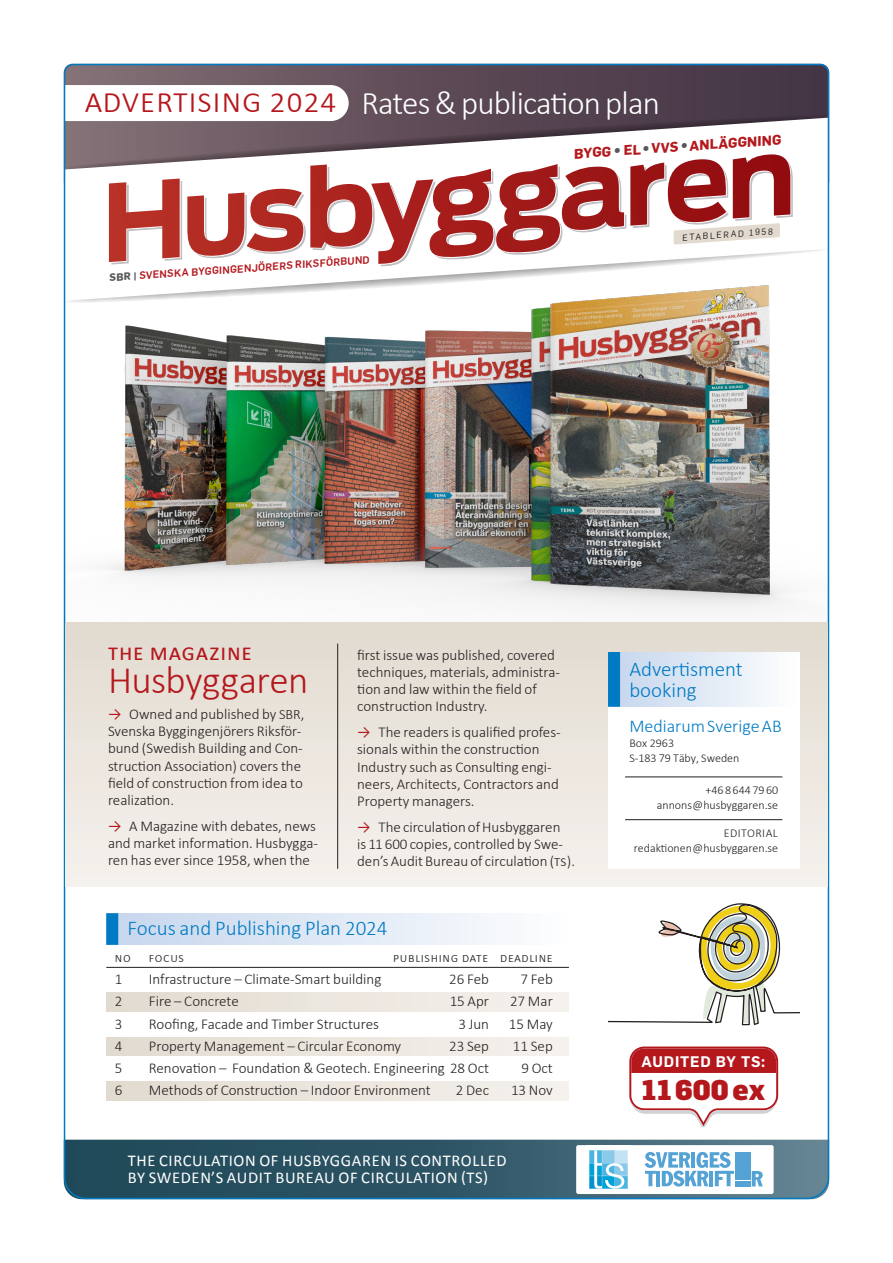
<style>
.page{position:relative;width:893px;height:1263px;background:#fff}
.page>*{position:absolute;margin:0;border:0;box-sizing:border-box;transform-origin:0 0}
.t1{font:300 39px "Calibri";letter-spacing:-.015em;color:#b4181d}
.t2{font:300 33px "Calibri";letter-spacing:-.025em;color:#fff}
.t3{font:900 28.05px "Flama";color:#b4181d}
.t4{font:24px "Calibri";letter-spacing:.03em;color:#b4181d}
.t5{font:300 21px/21px "Calibri";color:#007ac2}
.t6{font:300 18px "Calibri";color:#007ac2}
.t7{font:16.5px/16.5px "Calibri";letter-spacing:.04em;color:#fff}
.t8{font:300 15px/17.2px "Calibri";color:#231f20}
.t9{font:600 15px "Flama";letter-spacing:.05em;color:#fff}
.t10{font:700 13.65px "Flama";color:#b4181d}
.t11{font:300 13.5px "Calibri";letter-spacing:.05em;color:#231f20}
.t12{font:300 12px/15px "Calibri";color:#231f20}
.t13{font:300 12px/15px "Calibri";letter-spacing:.04em;color:#231f20;text-align:right}
.t14{font:500 10.35px "Flama";color:#b4181d}
.t15{font:8.7px "Flama";color:#231f20}
.s1{font-size:36px;color:#b4181d}
.s2{font-size:16.2px;color:#57585a}
.s3{font-weight:700;color:#57585a}
.s4{font-weight:400;color:#b4181d}
.s5{font-size:14.25px}
</style>
<div class="page">
<img style="left:63px;top:63px;width:767px;height:1137px">
<svg style="left:629px;top:1046px;width:149px;height:81px"></svg>
<svg style="left:608px;top:903px;width:191px;height:122px"></svg>
<div style="left:65px;top:623px;width:762px;height:263px;background:linear-gradient(to bottom,#e2dbcf,#f5f2ee)"></div>
<div style="left:106px;top:913px;width:463px;height:32px;background:linear-gradient(to right,#c4d5ed,#fefefe)"></div>
<div style="left:106px;top:913px;width:12px;height:32px;background:#007ac2"></div>
<hr style="left:106px;top:967px;width:463px;height:1px;background:#231f20">
<div style="left:106px;top:992px;width:463px;height:19px;background:linear-gradient(to right,#e2dbcf,#f5f2ee)"></div>
<div style="left:106px;top:1037px;width:463px;height:19px;background:linear-gradient(to right,#e2dbcf,#f5f2ee)"></div>
<div style="left:106px;top:1081px;width:463px;height:19px;background:linear-gradient(to right,#e2dbcf,#f5f2ee)"></div>
<hr style="left:337px;top:644px;width:1px;height:224px;background:#231f20">
<div style="left:608px;top:652px;width:191px;height:217px;background:#fff"></div>
<div style="left:612px;top:652px;width:183px;height:55px;background:linear-gradient(to right,#c5d5ed,#fdfefe)"></div>
<div style="left:608px;top:652px;width:12px;height:55px;background:#007ac2"></div>
<hr style="left:625px;top:776px;width:157px;height:1px;background:#231f20">
<hr style="left:625px;top:819px;width:157px;height:1px;background:#231f20">
<h2 class="t2" style="left:85px;top:82px;width:576px"><span class="s1">advertising 2024</span> Rates &amp; publication plan</h2>
<p class="t10" style="left:573px;top:144px;width:209px;rotate:-4deg">BYGG <span class="s2">•</span> EL <span class="s2">•</span> VVS <span class="s2">•</span> ANLÄGGNING</p>
<p class="t14" style="left:109px;top:270px;width:262px;rotate:-4deg"><span class="s3">SBR |</span> SVENSKA BYGGINGENJÖRERS RIKSFÖRBUND</p>
<p class="t15" style="left:682px;top:231px;width:92px;rotate:-4deg">ETABLERAD 1958</p>
<h3 class="t4" style="left:108px;top:637px;width:146px">the magazine</h3>
<h1 class="t1" style="left:108px;top:656px;width:202px">Husbyggaren</h1>
<p class="t8" style="left:108px;top:704px;width:198px"><span class="s4">→</span> Owned and published by <span class="s5">SBR</span>,<br>Svenska Byggingenjörers Riksför&shy;bund (Swedish Building and Con&shy;struction Association) covers the field of construction from idea to realization.</p>
<p class="t8" style="left:108px;top:816px;width:212px"><span class="s4">→</span> A Magazine with debates, news and market information. Husbygga&shy;ren has ever since 1958, when the</p>
<p class="t8" style="left:357px;top:645px;width:204px">first issue was published, covered techniques, materials, administra&shy;tion and law within the field of construction Industry.</p>
<p class="t8" style="left:357px;top:723px;width:205px"><span class="s4">→</span> The readers is qualified profes&shy;sionals within the construction<br>Industry such as Consulting engi&shy;neers, Architects, Contractors and<br>Property managers.</p>
<p class="t8" style="left:357px;top:818px;width:219px"><span class="s4">→</span> The circulation of Husbyggaren<br>is 11600 copies, controlled by Swe&shy;den’s Audit Bureau of circulation (ts).</p>
<h3 class="t5" style="left:128px;top:917px;width:262px">Focus and Publishing Plan 2024</h3>
<p class="t11" style="left:115px;top:949px;width:17px">no</p>
<p class="t11" style="left:149px;top:949px;width:37px">focus</p>
<p class="t11" style="left:393px;top:949px;width:161px">publishing date deadline</p>
<p class="t8" style="left:115px;top:970px;width:9px">1</p>
<p class="t8" style="left:149px;top:970px;width:234px">Infrastructure – Climate-Smart building</p>
<p class="t8" style="left:449px;top:970px;width:41px">26 Feb</p>
<p class="t8" style="left:521px;top:970px;width:34px">7 Feb</p>
<p class="t8" style="left:115px;top:992px;width:9px">2</p>
<p class="t8" style="left:149px;top:992px;width:91px">Fire – Concrete</p>
<p class="t8" style="left:450px;top:992px;width:41px">15 Apr</p>
<p class="t8" style="left:510px;top:992px;width:44px">27 Mar</p>
<p class="t8" style="left:115px;top:1014px;width:9px">3</p>
<p class="t8" style="left:149px;top:1014px;width:231px">Roofing, Facade and Timber Structures</p>
<p class="t8" style="left:458px;top:1014px;width:32px">3 Jun</p>
<p class="t8" style="left:509px;top:1014px;width:45px">15 May</p>
<p class="t8" style="left:115px;top:1036px;width:9px">4</p>
<p class="t8" style="left:149px;top:1036px;width:254px">Property Management – Circular Economy</p>
<p class="t8" style="left:449px;top:1036px;width:41px">23 Sep</p>
<p class="t8" style="left:513px;top:1036px;width:41px">11 Sep</p>
<p class="t8" style="left:115px;top:1059px;width:9px">5</p>
<p class="t8" style="left:149px;top:1059px;width:342px">Renovation – Foundation &amp; Geotech. Engineering 28 Oct</p>
<p class="t8" style="left:521px;top:1059px;width:33px">9 Oct</p>
<p class="t8" style="left:115px;top:1081px;width:9px">6</p>
<p class="t8" style="left:149px;top:1081px;width:283px">Methods of Construction – Indoor Environment</p>
<p class="t8" style="left:456px;top:1081px;width:35px">2 Dec</p>
<p class="t8" style="left:511px;top:1081px;width:43px">13 Nov</p>
<p class="t7" style="left:128px;top:1153px;width:380px">THE CIRCULATION OF HUSBYGGAREN IS CONTROLLED<br>BY SWEDEN’S AUDIT BUREAU OF CIRCULATION (TS)</p>
<h3 class="t5" style="left:629px;top:658px;width:115px">Advertisment booking</h3>
<p class="t6" style="left:629px;top:715px;width:154px">Mediarum Sverige AB</p>
<p class="t12" style="left:629px;top:736px;width:112px">Box 2963<br>S-183 79 Täby, Sweden</p>
<p class="t12" style="left:657px;top:782px;width:123px;text-align:right">+4686447960 annons@husbyggaren.se</p>
<p class="t13" style="left:634px;top:825px;width:146px">EDITORIAL redaktionen@husbyggaren.se</p>
<p class="t9" style="left:641px;top:1050px;width:125px">AUDITED BY TS:</p>
<h3 class="t3" style="left:642px;top:1069px;width:125px">11 600 ex</h3>
</div>
